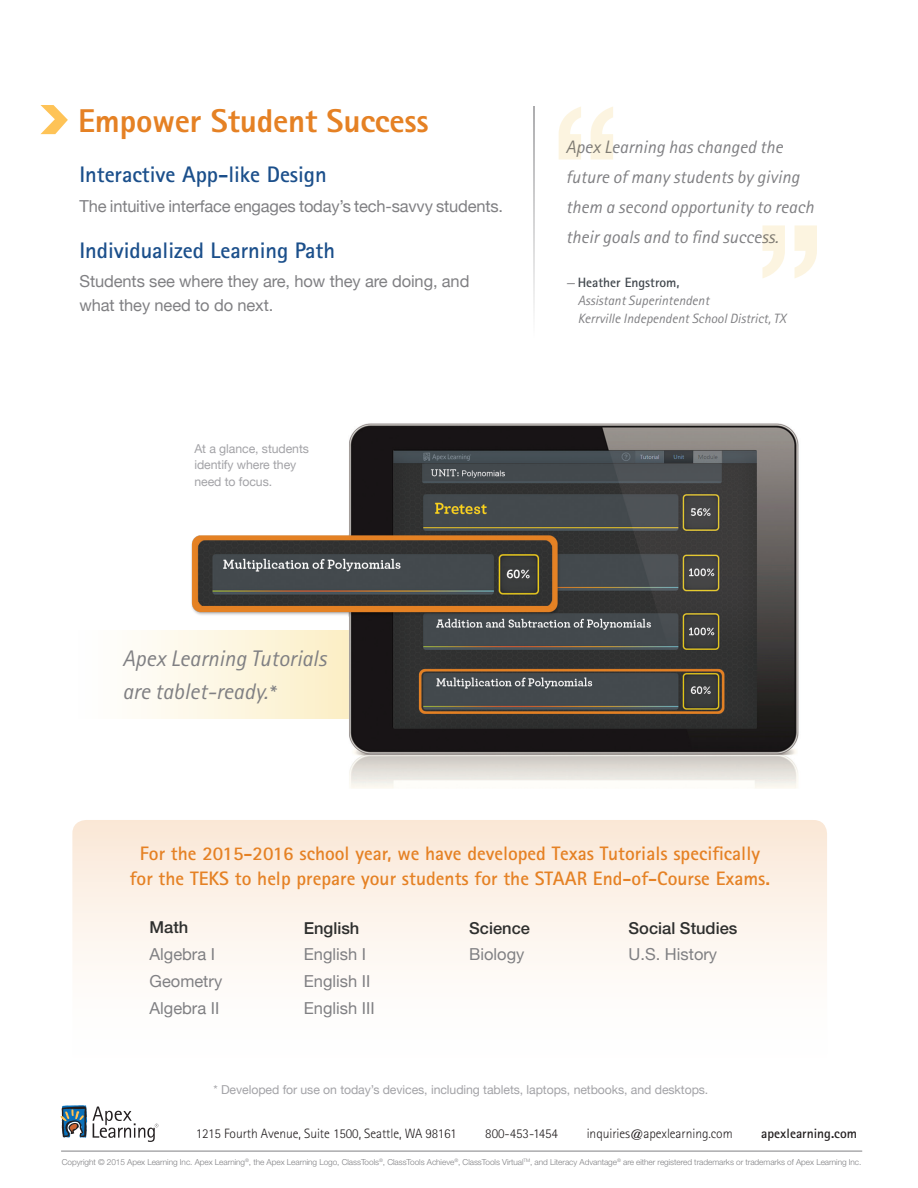
<style>
.page{position:relative;width:918px;height:1188px;background:#fff}
.page>*{position:absolute;margin:0;border:0;box-sizing:border-box;transform-origin:0 0}
.Main_Heads{font:800 33px "Rotis Sans Serif";letter-spacing:-.005em;color:#e58124}
.Intro_Copy{font:700 22.5px "Rotis Sans Serif";letter-spacing:-.005em;color:#1b4f8b}
.Large_Caption{font:italic 22.5px/33px "Rotis Sans Serif";color:#808083}
.Main_Head_Sub{font:700 19.5px/25.5px "Rotis Sans Serif";color:#e58124;text-align:center}
.t1{font:italic 18px/30px "Rotis Sans Serif";color:#808083}
.Intro_Copy-2{font:16.5px/24px "Helvetica Neue";letter-spacing:-.01em;color:#808083}
.Main_Head_Sub-2{font:16.5px "Helvetica Neue";color:#808083}
.Main_Head_Sub-3{font:500 16.5px "Helvetica Neue";color:#2e2f2e}
.t2{font:300 13.5px "Rotis Sans Serif";letter-spacing:-.005em;color:#231f20}
.t3{font:italic 13.5px/18px "Rotis Sans Serif";color:#808083}
.t4{font:700 13.5px "Rotis Sans Serif";color:#231f20}
.Body_Copy{font:12.3px/16.4px "Helvetica Neue";letter-spacing:-.005em;color:#a3a3a7}
.t5{font:300 8.25px "Helvetica Neue";letter-spacing:-.005em;color:#808083}
.s1{font-weight:700;font-style:normal;color:#41474d}
</style>
<div class="page">
<div style="left:72px;top:820px;width:755px;height:246px;background:linear-gradient(to bottom,#fae9d9,#fff);border-radius:14px"></div>
<div style="left:68px;top:630px;width:334px;height:89px;background:#fefdf8"></div>
<img style="left:174px;top:423px;width:625px;height:365px">
<svg style="left:41px;top:105px;width:27px;height:29px"></svg>
<hr style="left:533px;top:106px;width:1px;height:232px;background:#808083">
<svg style="left:591px;top:107px;width:22px;height:52px"></svg>
<svg style="left:559px;top:107px;width:22px;height:52px"></svg>
<hr style="left:61px;top:1151px;width:801px;height:1px;background:#808083">
<svg style="left:61px;top:1105px;width:97px;height:37px"></svg>
<svg style="left:762px;top:225px;width:23px;height:53px"></svg>
<svg style="left:795px;top:225px;width:22px;height:53px"></svg>
<p class="Main_Heads" style="left:78px;top:100px;width:352px">Empower Student Success</p>
<p class="Intro_Copy" style="left:80px;top:160px;width:249px">Interactive App-like Design</p>
<p class="Intro_Copy-2" style="left:80px;top:195px;width:425px">The intuitive interface engages today’s tech-savvy students.</p>
<p class="Intro_Copy" style="left:80px;top:236px;width:257px">Individualized Learning Path</p>
<p class="Intro_Copy-2" style="left:80px;top:270px;width:391px">Students see where they are, how they are doing, and what they need to do next.</p>
<p class="Body_Copy" style="left:194px;top:441px;width:116px">At a glance, students identify where they need to focus.</p>
<h3 class="t1" style="left:566px;top:132px;width:249px">Apex Learning has changed the future of many students by giving them a second opportunity to reach their goals and to find success.</h3>
<h3 class="t3" style="left:578px;top:273px;width:210px;text-indent:-12px">— <span class="s1">Heather Engstrom,<br></span>Assistant Superintendent<br>Kerrville Independent School District, TX</h3>
<p class="Large_Caption" style="left:122px;top:642px;width:206px">Apex Learning Tutorials are tablet-ready.*</p>
<p class="Main_Head_Sub" style="left:130px;top:840px;width:642px">For the 2015-2016 school year, we have developed Texas Tutorials specifically for the TEKS to help prepare your students for the STAAR End-of-Course Exams.</p>
<p class="Main_Head_Sub-3" style="left:150px;top:918px;width:40px">Math</p>
<p class="Main_Head_Sub-2" style="left:150px;top:942px;width:67px">Algebra I</p>
<p class="Main_Head_Sub-2" style="left:150px;top:969px;width:74px">Geometry</p>
<p class="Main_Head_Sub-2" style="left:150px;top:996px;width:71px">Algebra II</p>
<p class="Main_Head_Sub-3" style="left:629px;top:918px;width:110px">Social Studies</p>
<p class="Main_Head_Sub-2" style="left:629px;top:942px;width:90px">U.S. History</p>
<p class="Main_Head_Sub-3" style="left:469px;top:918px;width:62px">Science</p>
<p class="Main_Head_Sub-2" style="left:469px;top:943px;width:57px">Biology</p>
<p class="Main_Head_Sub-3" style="left:304px;top:918px;width:57px">English</p>
<p class="Main_Head_Sub-2" style="left:304px;top:943px;width:64px">English I</p>
<p class="Main_Head_Sub-2" style="left:304px;top:969px;width:68px">English II</p>
<p class="Main_Head_Sub-2" style="left:304px;top:996px;width:72px">English III</p>
<p class="Body_Copy" style="left:213px;top:1082px;width:496px">* Developed for use on today’s devices, including tablets, laptops, netbooks, and desktops.</p>
<h3 class="t2" style="left:196px;top:1125px;width:262px">1215 Fourth Avenue, Suite 1500, Seattle, WA 98161</h3>
<h3 class="t2" style="left:485px;top:1125px;width:74px">800-453-1454</h3>
<h3 class="t2" style="left:587px;top:1125px;width:148px">inquiries@apexlearning.com</h3>
<h3 class="t4" style="left:761px;top:1125px;width:97px">apexlearning.com</h3>
<p class="t5" style="left:62px;top:1157px;width:801px">Copyright © 2015 Apex Learning Inc. Apex Learning<sup>®</sup>, the Apex Learning Logo, ClassTools<sup>®</sup>, ClassTools Achieve<sup>®</sup>, ClassTools Virtual<sup>TM</sup>, and Literacy Advantage<sup>®</sup> are either registered trademarks or trademarks of Apex Learning Inc.</p>
</div>
